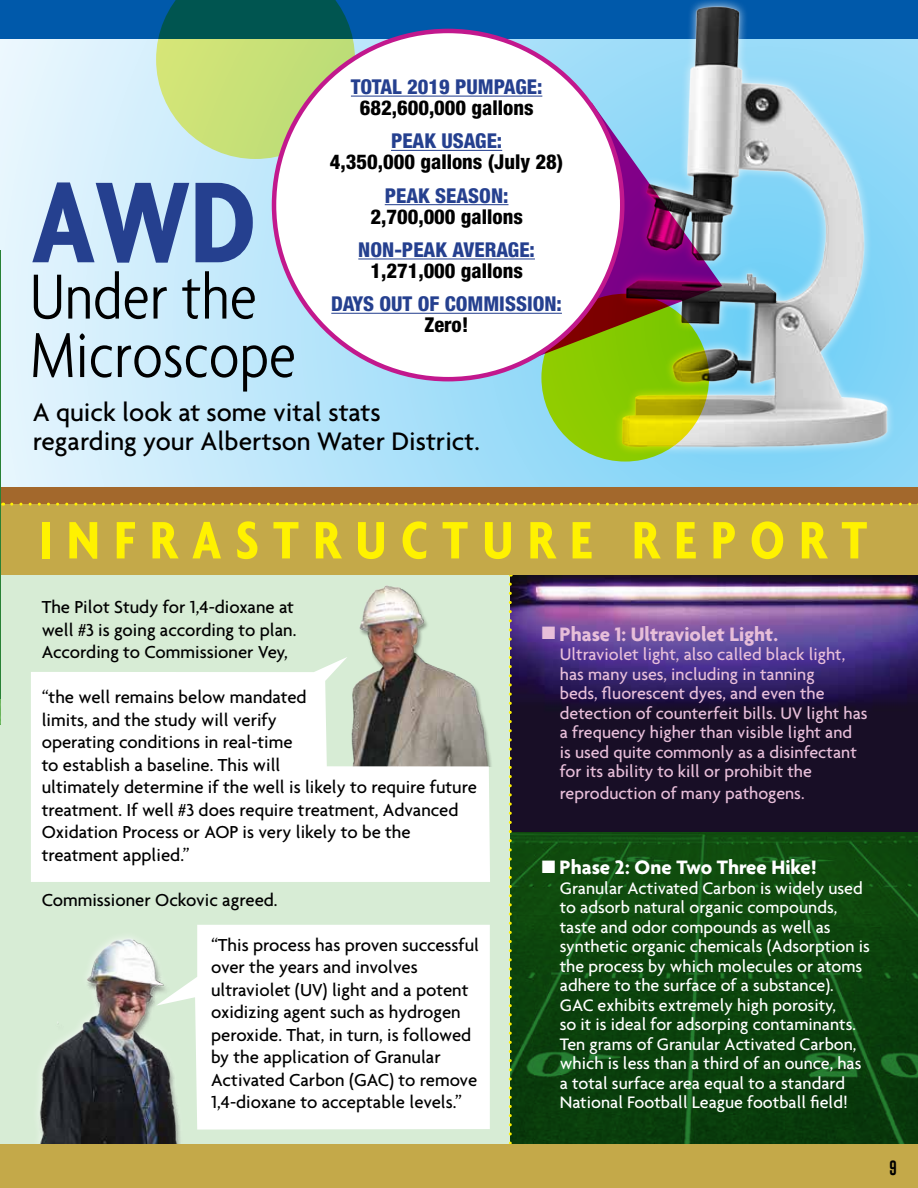
<style>
.page{position:relative;width:918px;height:1188px;background:#fff}
.page>*{position:absolute;margin:0;border:0;box-sizing:border-box;transform-origin:0 0}
.t1{font:700 condensed 124.5px "Agenda";color:#25408f}
.t2{font:300 condensed 68.85px/58.5px "Agenda";color:#000}
.t3{font:700 condensed 57px "Agenda";letter-spacing:.25em;color:#fff200}
.t4{font:500 27.45px/29.1px "Agenda";color:#000}
.t5{font:700 21px "Agenda";color:#e7bed9}
.t6{font:700 21px "Agenda";color:#fff}
.t7{font:800 condensed 20.55px "Helvetica Neue LT Std";color:#000}
.t8{font:800 condensed 20.55px "Helvetica Neue LT Std";color:#25408f}
.t9{font:500 18.75px/22.5px "Agenda";color:#000}
.t10{font:500 18px/19.5px "Agenda";color:#fff}
.t11{font:500 18px/19.5px "Agenda";color:#e7bed9}
.t12{font:15px "Gobold Lowplus";color:#000}
</style>
<div class="page">
<div style="left:0;top:569px;width:916px;height:584px;background:#d7ecd5"></div>
<img style="left:512px;top:831px;width:406px;height:313px">
<img style="left:510px;top:575px;width:408px;height:256px">
<img style="left:359px;top:585px;width:133px;height:181px">
<div style="left:0;top:38px;width:918px;height:458px;background:linear-gradient(to right,#ddeffc,#76cff6)"></div>
<div style="left:0;top:0;width:918px;height:38px;background:#0059aa"></div>
<img style="left:527px;top:0;width:391px;height:479px">
<svg style="left:152px;top:0;width:207px;height:163px;background:#8fb77e"></svg>
<svg style="left:541px;top:294px;width:168px;height:168px;background:#9ec701"></svg>
<svg style="left:520px;top:102px;width:202px;height:262px;background:#847177"></svg>
<div style="left:274px;top:31px;width:348px;height:348px;background:#fff;border-radius:50%"></div>
<hr style="left:351px;top:96px;width:191px;height:1px;background:#25408f">
<hr style="left:391px;top:150px;width:111px;height:1px;background:#25408f">
<hr style="left:385px;top:204px;width:124px;height:1px;background:#25408f">
<hr style="left:358px;top:258px;width:177px;height:1px;background:#25408f">
<hr style="left:331px;top:313px;width:231px;height:1px;background:#25408f">
<div style="left:0;top:487px;width:918px;height:18px;background:#a3682c"></div>
<svg style="left:509px;top:584px;width:3px;height:560px"></svg>
<img style="left:38px;top:937px;width:142px;height:207px">
<div style="left:0;top:505px;width:918px;height:70px;background:#c4a949"></div>
<svg style="left:12px;top:503px;width:906px;height:3px"></svg>
<svg style="left:31px;top:657px;width:459px;height:225px;background:#ebece9"></svg>
<svg style="left:156px;top:925px;width:334px;height:205px;background:#f7f9f6"></svg>
<div style="left:0;top:1144px;width:918px;height:44px;background:#c4a949"></div>
<hr style="left:0;top:250px;width:1px;height:449px;background:#288135">
<h1 class="t1" style="left:31px;top:149px;width:227px">AWD</h1>
<h2 class="t2" style="left:30px;top:266px;width:268px">Under the<br>Microscope</h2>
<p class="t8" style="left:351px;top:74px;width:193px">TOTAL 2019 PUMPAGE:</p>
<p class="t7" style="left:360px;top:95px;width:175px">682,600,000 gallons</p>
<p class="t8" style="left:391px;top:128px;width:113px">PEAK USAGE:</p>
<p class="t7" style="left:330px;top:149px;width:235px">4,350,000 gallons (July 28)</p>
<p class="t8" style="left:385px;top:183px;width:125px">PEAK SEASON:</p>
<p class="t7" style="left:370px;top:204px;width:154px">2,700,000 gallons</p>
<p class="t8" style="left:358px;top:237px;width:178px">NON-PEAK AVERAGE:</p>
<p class="t7" style="left:370px;top:258px;width:154px">1,271,000 gallons</p>
<p class="t8" style="left:331px;top:291px;width:232px">DAYS OUT OF COMMISSION:</p>
<p class="t7" style="left:425px;top:312px;width:46px">Zero!</p>
<h3 class="t4" style="left:33px;top:397px;width:449px">A quick look at some vital stats regarding your Albertson Water District.</h3>
<h3 class="t3" style="left:39px;top:507px;width:830px">INFRASTRUCTURE REPORT</h3>
<p class="t9" style="left:42px;top:595px;width:256px">The Pilot Study for 1,4-dioxane at well #3 is going according to plan.<br>According to Commissioner Vey,</p>
<p class="t9" style="left:42px;top:685px;width:437px">“the well remains below mandated<br>limits, and the study will verify<br>operating conditions in real-time<br>to establish a baseline. This will<br>ultimately determine if the well is likely to require future treatment. If well #3 does require treatment, Advanced Oxidation Process or AOP is very likely to be the treatment applied.”</p>
<p class="t9" style="left:42px;top:888px;width:237px">Commissioner Ockovic agreed.</p>
<p class="t9" style="left:211px;top:933px;width:270px">“This process has proven successful over the years and involves ultraviolet (UV) light and a potent oxidizing agent such as hydrogen peroxide. That, in turn, is followed by the application of Granular Activated Carbon (GAC) to remove 1,4-dioxane to acceptable levels.”</p>
<p class="t5" style="left:542px;top:623px;width:238px">■ Phase 1: Ultraviolet Light.</p>
<p class="t11" style="left:560px;top:644px;width:309px">Ultraviolet light, also called black light, has many uses, including in tanning<br>beds, fluorescent dyes, and even the detection of counterfeit bills. UV light has a frequency higher than visible light and is used quite commonly as a disinfectant for its ability to kill or prohibit the</p>
<p class="t11" style="left:560px;top:783px;width:246px">reproduction of many pathogens.</p>
<p class="t6" style="left:542px;top:856px;width:276px">■ Phase 2: One Two Three Hike!</p>
<p class="t10" style="left:560px;top:878px;width:312px">Granular Activated Carbon is widely used to adsorb natural organic compounds, taste and odor compounds as well as synthetic organic chemicals (Adsorption is the process by which molecules or atoms adhere to the surface of a substance).<br>GAC exhibits extremely high porosity,<br>so it is ideal for adsorping contaminants.<br>Ten grams of Granular Activated Carbon, which is less than a third of an ounce, has a total surface area equal to a standard National Football League football field!</p>
<p class="t12" style="left:889px;top:1158px;width:9px">9</p>
</div>
